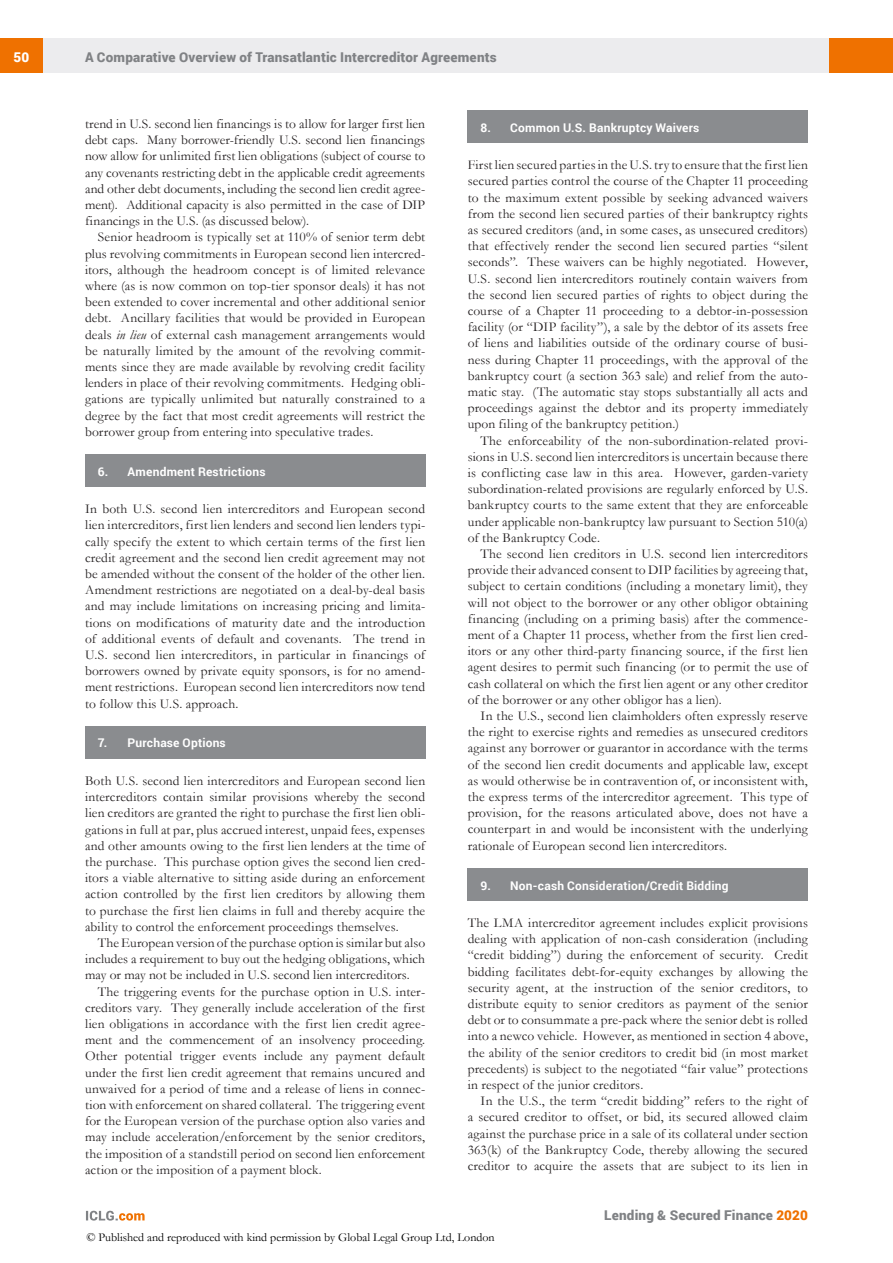
<style>
.page{position:relative;width:893px;height:1263px;background:#fff}
.page>*{position:absolute;margin:0;border:0;box-sizing:border-box;transform-origin:0 0}
.MS_Body_Text_-_Secon{font:13.5px/16.2px "Garamond";letter-spacing:.01em;color:#231f20;text-align:justify}
.MS_Body_Text_-_First{font:13.5px/16.2px "Garamond";letter-spacing:.01em;color:#231f20;text-align:justify}
.t1{font:900 13.5px "Roboto";letter-spacing:.01em;color:#808285}
.t2{font:900 13.5px "Roboto";color:#fff}
.MS_-_Question{font:700 12px "Roboto";letter-spacing:.015em;color:#fff}
.t3{font:12px "Garamond";color:#000}
.s1{font-style:italic}
.s2{color:#ef7100}
</style>
<div class="page">
<div style="left:43px;top:38px;width:786px;height:34px;background:#ececee"></div>
<div style="left:0;top:38px;width:43px;height:34px;background:#ef7100"></div>
<div style="left:829px;top:38px;width:64px;height:34px;background:#ef7100"></div>
<svg style="left:86px;top:1211px;width:59px;height:9px"></svg>
<div style="left:468px;top:111px;width:340px;height:32px;background:#8a8c8f"></div>
<div style="left:468px;top:868px;width:340px;height:33px;background:#8a8c8f"></div>
<div style="left:85px;top:455px;width:340px;height:32px;background:#8a8c8f"></div>
<div style="left:85px;top:726px;width:340px;height:33px;background:#8a8c8f"></div>
<p class="t2" style="left:13px;top:48px;width:17px">50</p>
<p class="t1" style="left:85px;top:48px;width:413px">A Comparative Overview of Transatlantic Intercreditor Agreements</p>
<p class="MS_Body_Text_-_Secon" style="left:85px;top:115px;width:342px">trend in U.S. second lien financings is to allow for larger first lien debt caps. Many borrower-friendly U.S. second lien financings now allow for unlimited first lien obligations (subject of course to any covenants restricting debt in the applicable credit agreements and other debt documents, including the second lien credit agree&shy;ment). Additional capacity is also permitted in the case of DIP financings in the U.S. (as discussed below).</p>
<p class="MS_Body_Text_-_Secon" style="left:85px;top:229px;width:342px;text-indent:13px">Senior headroom is typically set at 110% of senior term debt plus revolving commitments in European second lien intercred&shy;itors, although the headroom concept is of limited relevance where (as is now common on top-tier sponsor deals) it has not been extended to cover incremental and other additional senior debt. Ancillary facilities that would be provided in European deals <span class="s1">in lieu</span> of external cash management arrangements would be naturally limited by the amount of the revolving commit&shy;ments since they are made available by revolving credit facility lenders in place of their revolving commitments. Hedging obli&shy;gations are typically unlimited but naturally constrained to a degree by the fact that most credit agreements will restrict the borrower group from entering into speculative trades.</p>
<p class="MS_-_Question" style="left:98px;top:463px;width:169px">6. Amendment Restrictions</p>
<p class="MS_Body_Text_-_First" style="left:85px;top:500px;width:342px">In both U.S. second lien intercreditors and European second lien intercreditors, first lien lenders and second lien lenders typi&shy;cally specify the extent to which certain terms of the first lien credit agreement and the second lien credit agreement may not be amended without the consent of the holder of the other lien.<br>Amendment restrictions are negotiated on a deal-by-deal basis and may include limitations on increasing pricing and limita&shy;tions on modifications of maturity date and the introduction of additional events of default and covenants. The trend in U.S. second lien intercreditors, in particular in financings of borrowers owned by private equity sponsors, is for no amend&shy;ment restrictions. European second lien intercreditors now tend to follow this U.S. approach.</p>
<p class="MS_-_Question" style="left:98px;top:735px;width:130px">7. Purchase Options</p>
<p class="MS_Body_Text_-_First" style="left:85px;top:772px;width:342px">Both U.S. second lien intercreditors and European second lien intercreditors contain similar provisions whereby the second lien creditors are granted the right to purchase the first lien obli&shy;gations in full at par, plus accrued interest, unpaid fees, expenses and other amounts owing to the first lien lenders at the time of the purchase. This purchase option gives the second lien cred&shy;itors a viable alternative to sitting aside during an enforcement action controlled by the first lien creditors by allowing them to purchase the first lien claims in full and thereby acquire the ability to control the enforcement proceedings themselves.</p>
<p class="MS_Body_Text_-_Secon" style="left:85px;top:934px;width:342px;text-indent:13px">The European version of the purchase option is similar but also includes a requirement to buy out the hedging obligations, which may or may not be included in U.S. second lien intercreditors.</p>
<p class="MS_Body_Text_-_Secon" style="left:85px;top:983px;width:342px;text-indent:13px">The triggering events for the purchase option in U.S. inter&shy;creditors vary. They generally include acceleration of the first lien obligations in accordance with the first lien credit agree&shy;ment and the commencement of an insolvency proceeding.<br>Other potential trigger events include any payment default under the first lien credit agreement that remains uncured and unwaived for a period of time and a release of liens in connec&shy;tion with enforcement on shared collateral. The triggering event for the European version of the purchase option also varies and may include acceleration/enforcement by the senior creditors, the imposition of a standstill period on second lien enforcement action or the imposition of a payment block.</p>
<p class="MS_-_Question" style="left:480px;top:119px;width:220px">8. Common U.S. Bankruptcy Waivers</p>
<p class="MS_Body_Text_-_First" style="left:468px;top:156px;width:342px">First lien secured parties in the U.S. try to ensure that the first lien secured parties control the course of the Chapter 11 proceeding to the maximum extent possible by seeking advanced waivers from the second lien secured parties of their bankruptcy rights as secured creditors (and, in some cases, as unsecured creditors) that effectively render the second lien secured parties “silent seconds”. These waivers can be highly negotiated. However, U.S. second lien intercreditors routinely contain waivers from the second lien secured parties of rights to object during the course of a Chapter 11 proceeding to a debtor-in-possession facility (or “DIP facility”), a sale by the debtor of its assets free of liens and liabilities outside of the ordinary course of busi&shy;ness during Chapter 11 proceedings, with the approval of the bankruptcy court (a section 363 sale) and relief from the auto&shy;matic stay. (The automatic stay stops substantially all acts and proceedings against the debtor and its property immediately upon filing of the bankruptcy petition.)</p>
<p class="MS_Body_Text_-_Secon" style="left:468px;top:432px;width:342px;text-indent:13px">The enforceability of the non-subordination-related provi&shy;sions in U.S. second lien intercreditors is uncertain because there is conflicting case law in this area. However, garden-variety subordination-related provisions are regularly enforced by U.S. bankruptcy courts to the same extent that they are enforceable under applicable non-bankruptcy law pursuant to Section 510(a) of the Bankruptcy Code.</p>
<p class="MS_Body_Text_-_Secon" style="left:468px;top:545px;width:342px;text-indent:13px">The second lien creditors in U.S. second lien intercreditors provide their advanced consent to DIP facilities by agreeing that, subject to certain conditions (including a monetary limit), they will not object to the borrower or any other obligor obtaining financing (including on a priming basis) after the commence&shy;ment of a Chapter 11 process, whether from the first lien cred&shy;itors or any other third-party financing source, if the first lien agent desires to permit such financing (or to permit the use of cash collateral on which the first lien agent or any other creditor of the borrower or any other obligor has a lien).</p>
<p class="MS_Body_Text_-_Secon" style="left:468px;top:707px;width:342px;text-indent:13px">In the U.S., second lien claimholders often expressly reserve the right to exercise rights and remedies as unsecured creditors against any borrower or guarantor in accordance with the terms of the second lien credit documents and applicable law, except as would otherwise be in contravention of, or inconsistent with, the express terms of the intercreditor agreement. This type of provision, for the reasons articulated above, does not have a counterpart in and would be inconsistent with the underlying rationale of European second lien intercreditors.</p>
<p class="MS_-_Question" style="left:480px;top:877px;width:250px">9. Non-cash Consideration/Credit Bidding</p>
<p class="MS_Body_Text_-_First" style="left:468px;top:914px;width:342px">The LMA intercreditor agreement includes explicit provisions dealing with application of non-cash consideration (including “credit bidding”) during the enforcement of security. Credit bidding facilitates debt-for-equity exchanges by allowing the security agent, at the instruction of the senior creditors, to distribute equity to senior creditors as payment of the senior debt or to consummate a pre-pack where the senior debt is rolled into a newco vehicle. However, as mentioned in section 4 above, the ability of the senior creditors to credit bid (in most market precedents) is subject to the negotiated “fair value” protections in respect of the junior creditors.</p>
<p class="MS_Body_Text_-_Secon" style="left:468px;top:1092px;width:342px;text-indent:13px">In the U.S., the term “credit bidding” refers to the right of a secured creditor to offset, or bid, its secured allowed claim against the purchase price in a sale of its collateral under section 363(k) of the Bankruptcy Code, thereby allowing the secured creditor to acquire the assets that are subject to its lien in</p>
<p class="t1" style="left:604px;top:1206px;width:205px">Lending &amp; Secured Finance <span class="s2">2020</span></p>
<p class="t3" style="left:86px;top:1229px;width:410px">© Published and reproduced with kind permission by Global Legal Group Ltd, London</p>
</div>
